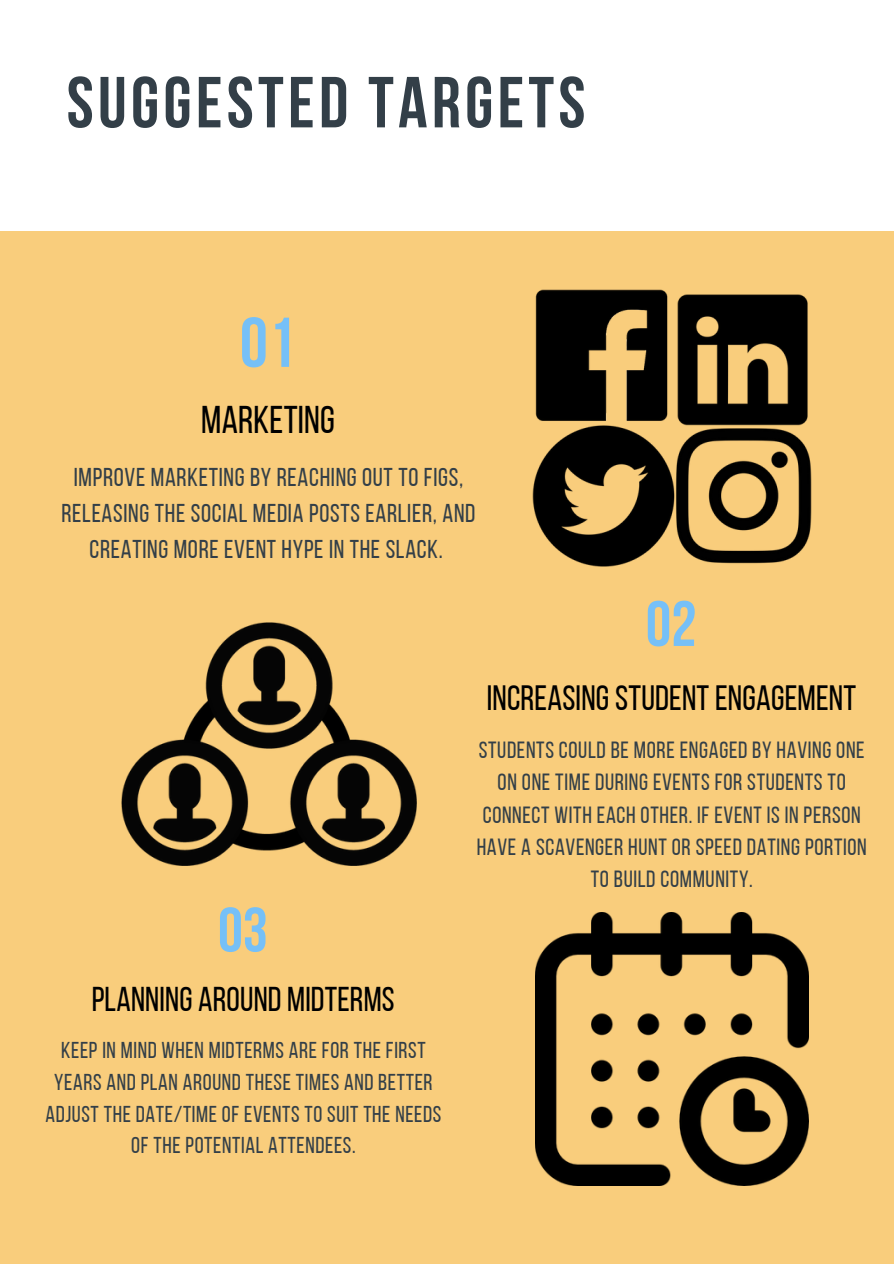
<style>
.page{position:relative;width:894px;height:1264px;background:#fff}
.page>*{position:absolute;margin:0;border:0;box-sizing:border-box;transform-origin:0 0}
.t1{font:700 72px "Bebas Neue";letter-spacing:.06em;color:#333f48}
.t2{font:700 70.35px "Bebas Neue";color:#76c0f7}
.t3{font:700 63.9px "Bebas Neue";color:#76c0f7}
.t4{font:700 62.55px "Bebas Neue";color:#76c0f7}
.t5{font:38.55px "Bebas Neue";letter-spacing:.005em;color:#000}
.t6{font:35.1px "Bebas Neue";letter-spacing:.005em;color:#000}
.t7{font:34.35px "Bebas Neue";letter-spacing:.005em;color:#000}
.t8{font:25.65px/35.5px "Bebas Neue";letter-spacing:.03em;color:#333f48;text-align:center}
.t9{font:23.4px/32.4px "Bebas Neue";letter-spacing:.03em;color:#333f48;text-align:center}
.t10{font:22.95px/31.8px "Bebas Neue";letter-spacing:.03em;color:#333f48;text-align:center}
</style>
<div class="page">
<div style="left:0;top:0;width:893px;height:1263px;background:#f9cd7c"></div>
<div style="left:0;top:0;width:893px;height:230px;background:#fff"></div>
<img style="left:532px;top:290px;width:278px;height:277px">
<img style="left:121px;top:622px;width:295px;height:243px">
<img style="left:535px;top:912px;width:273px;height:273px">
<p class="t1" style="left:67px;top:73px;width:520px">SUGGESTED TARGETS</p>
<p class="t2" style="left:240px;top:314px;width:57px">01</p>
<p class="t5" style="left:201px;top:404px;width:135px">MARKETING</p>
<p class="t8" style="left:61px;top:462px;width:415px">IMPROVE MARKETING BY REACHING OUT TO FIGS,<br>RELEASING THE SOCIAL MEDIA POSTS EARLIER, AND<br>CREATING MORE EVENT HYPE IN THE SLACK.</p>
<p class="t4" style="left:218px;top:904px;width:51px">03</p>
<p class="t7" style="left:92px;top:985px;width:304px">PLANNING AROUND MIDTERMS</p>
<p class="t10" style="left:45px;top:1036px;width:397px">KEEP IN MIND WHEN MIDTERMS ARE FOR THE FIRST YEARS AND PLAN AROUND THESE TIMES AND BETTER ADJUST THE DATE/TIME OF EVENTS TO SUIT THE NEEDS OF THE POTENTIAL ATTENDEES.</p>
<p class="t3" style="left:645px;top:598px;width:52px">02</p>
<p class="t6" style="left:486px;top:683px;width:371px">INCREASING STUDENT ENGAGEMENT</p>
<p class="t9" style="left:476px;top:735px;width:391px">STUDENTS COULD BE MORE ENGAGED BY HAVING ONE ON ONE TIME DURING EVENTS FOR STUDENTS TO CONNECT WITH EACH OTHER. IF EVENT IS IN PERSON HAVE A SCAVENGER HUNT OR SPEED DATING PORTION TO BUILD COMMUNITY.</p>
</div>
